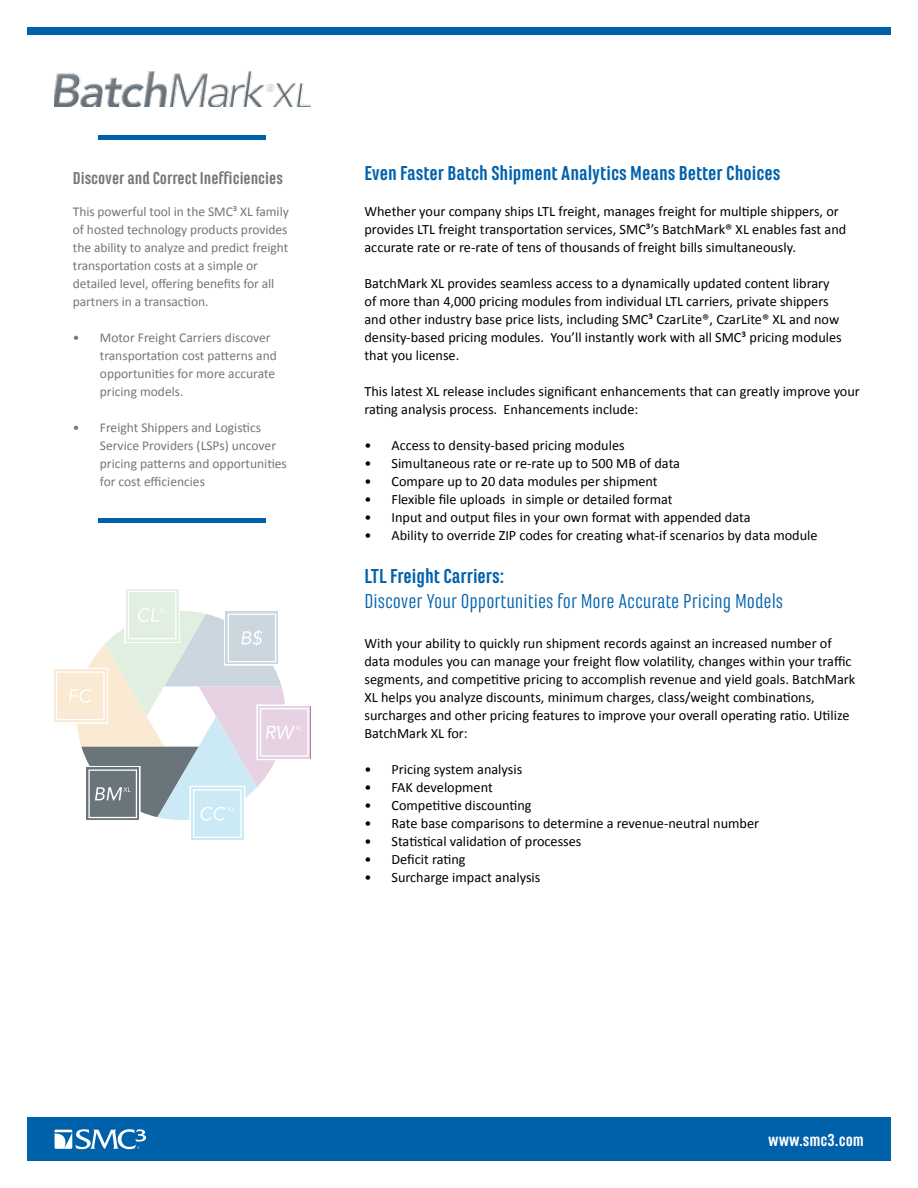
<style>
.page{position:relative;width:918px;height:1188px;background:#fff}
.page>*{position:absolute;margin:0;border:0;box-sizing:border-box;transform-origin:0 0}
.t1{font:700 21px "Marianina FY";color:#0061ab}
.t2{font:21px "Marianina FY";color:#0061ab}
.t3{font:700 18px "Marianina FY";color:#757679}
.t4{font:700 18px "Marianina FY";color:#fff}
.t5{font:14.25px/18px "Calibri";color:#000}
.t6{font:13.5px/18px "Calibri";letter-spacing:-.005em;color:#757679}
</style>
<div class="page">
<div style="left:27px;top:27px;width:864px;height:8px;background:#0061ab"></div>
<div style="left:27px;top:1118px;width:864px;height:43px;background:#0061ab"></div>
<svg style="left:55px;top:1129px;width:91px;height:20px"></svg>
<hr style="left:99px;top:135px;width:167px;height:4px;background:#0061ab">
<div style="left:99px;top:518px;width:167px;height:5px;background:#0061ab"></div>
<img style="left:54px;top:71px;width:256px;height:36px">
<svg style="left:54px;top:589px;width:256px;height:251px"></svg>
<p class="t3" style="left:73px;top:169px;width:212px">Discover and Correct Inefficiencies</p>
<p class="t6" style="left:73px;top:203px;width:217px">This powerful tool in the SMC³ XL family of hosted technology products provides the ability to analyze and predict freight transportation costs at a simple or detailed level, offering benefits for all partners in a transaction.</p>
<p class="t6" style="left:100px;top:329px;width:178px;text-indent:-27px">• Motor Freight Carriers discover transportation cost patterns and opportunities for more accurate pricing models.</p>
<p class="t6" style="left:100px;top:419px;width:189px;text-indent:-27px">• Freight Shippers and Logistics<br>Service Providers (LSPs) uncover pricing patterns and opportunities for cost efficiencies</p>
<h1 class="t1" style="left:364px;top:162px;width:418px">Even Faster Batch Shipment Analytics Means Better Choices</h1>
<p class="t5" style="left:364px;top:202px;width:483px">Whether your company ships LTL freight, manages freight for multiple shippers, or provides LTL freight transportation services, SMC³’s BatchMark® XL enables fast and accurate rate or re-rate of tens of thousands of freight bills simultaneously.</p>
<p class="t5" style="left:364px;top:274px;width:479px">BatchMark XL provides seamless access to a dynamically updated content library of more than 4,000 pricing modules from individual LTL carriers, private shippers and other industry base price lists, including SMC³ CzarLite®, CzarLite® XL and now density-based pricing modules. You’ll instantly work with all SMC³ pricing modules that you license.</p>
<p class="t5" style="left:364px;top:382px;width:497px">This latest XL release includes significant enhancements that can greatly improve your rating analysis process. Enhancements include:</p>
<p class="t5" style="left:364px;top:436px;width:262px">• Access to density-based pricing modules</p>
<p class="t5" style="left:364px;top:454px;width:317px">• Simultaneous rate or re-rate up to 500 MB of data</p>
<p class="t5" style="left:364px;top:472px;width:295px">• Compare up to 20 data modules per shipment</p>
<p class="t5" style="left:364px;top:490px;width:310px">• Flexible file uploads in simple or detailed format</p>
<p class="t5" style="left:364px;top:508px;width:388px">• Input and output files in your own format with appended data</p>
<p class="t5" style="left:364px;top:526px;width:455px">• Ability to override ZIP codes for creating what-if scenarios by data module</p>
<h1 class="t1" style="left:364px;top:565px;width:141px">LTL Freight Carriers:</h1>
<h1 class="t2" style="left:364px;top:590px;width:420px">Discover Your Opportunities for More Accurate Pricing Models</h1>
<p class="t5" style="left:364px;top:634px;width:492px">With your ability to quickly run shipment records against an increased number of data modules you can manage your freight flow volatility, changes within your traffic segments, and competitive pricing to accomplish revenue and yield goals. BatchMark XL helps you analyze discounts, minimum charges, class/weight combinations, surcharges and other pricing features to improve your overall operating ratio. Utilize BatchMark XL for:</p>
<p class="t5" style="left:364px;top:760px;width:159px">• Pricing system analysis</p>
<p class="t5" style="left:364px;top:778px;width:130px">• FAK development</p>
<p class="t5" style="left:364px;top:796px;width:169px">• Competitive discounting</p>
<p class="t5" style="left:364px;top:814px;width:396px">• Rate base comparisons to determine a revenue-neutral number</p>
<p class="t5" style="left:364px;top:832px;width:219px">• Statistical validation of processes</p>
<p class="t5" style="left:364px;top:850px;width:103px">• Deficit rating</p>
<p class="t5" style="left:364px;top:868px;width:177px">• Surcharge impact analysis</p>
<p class="t4" style="left:768px;top:1130px;width:97px">www.smc3.com</p>
</div>
